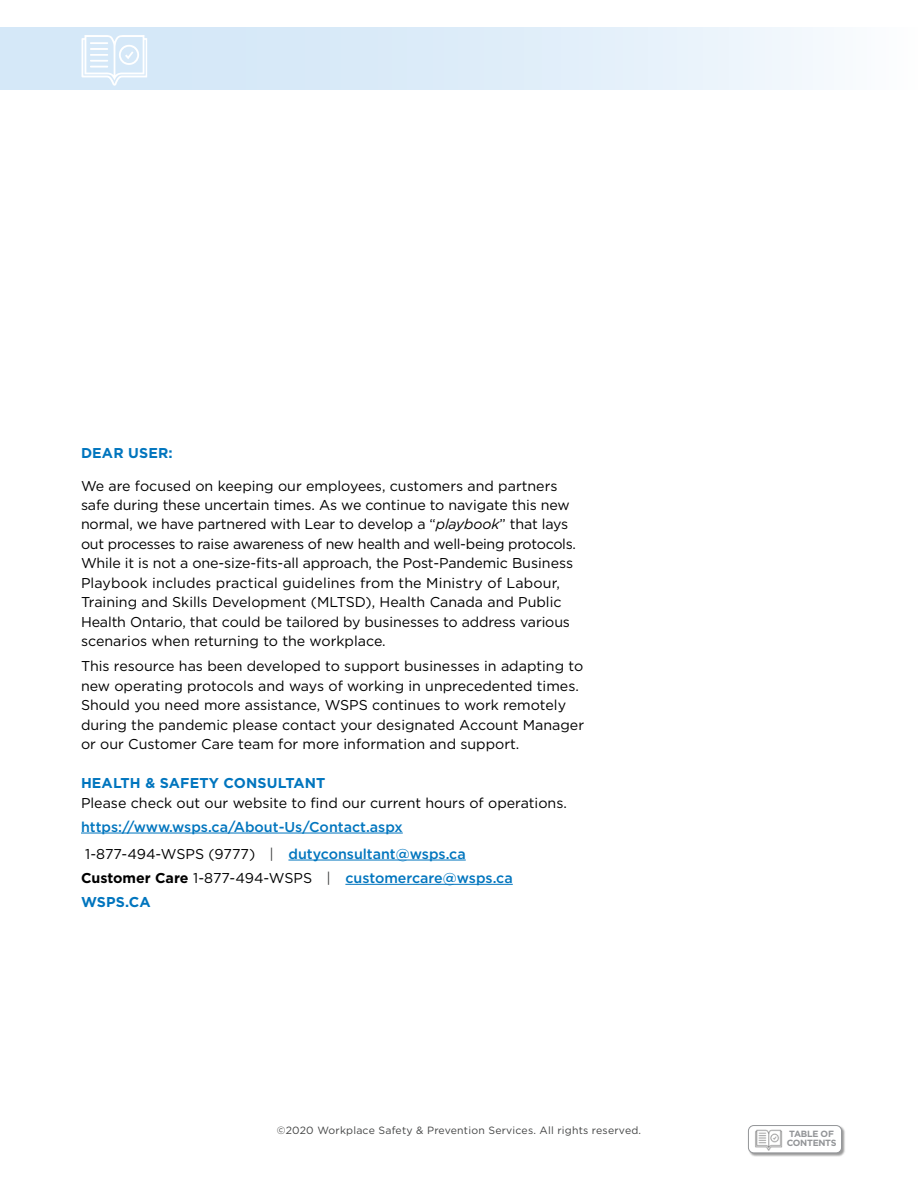
<style>
.page{position:relative;width:918px;height:1188px;background:#fff}
.page>*{position:absolute;margin:0;border:0;box-sizing:border-box;transform-origin:0 0}
.t1{font:14.25px/19.5px "Gotham";color:#000}
.t2{font:500 14.25px/27px "Gotham";color:#0075be}
.t3{font:700 14.25px "Gotham";letter-spacing:.01em;color:#0075be}
.t4{font:10.5px "Gotham";letter-spacing:.02em;color:#434444}
.t5{font:700 9px/9px "Gotham";letter-spacing:-.03em;color:#939598}
.s1{font-style:italic}
.s2{font-weight:400;color:#000}
.s3{font-weight:400;color:#434444}
.s4{font-weight:700;color:#000}
.s5{font-weight:700}
</style>
<div class="page">
<div style="left:748px;top:1125px;width:98px;height:32px;background:#000;opacity:.4"></div>
<div style="left:748px;top:1126px;width:94px;height:27px;background:#fff;border-radius:5px"></div>
<div style="left:748px;top:1125px;width:94px;height:28px;border:1px solid #939598;border-radius:5px"></div>
<div style="left:0;top:27px;width:918px;height:62px;background:linear-gradient(to right,#cde4f7,#f5f9fd)"></div>
<svg style="left:82px;top:35px;width:65px;height:51px"></svg>
<img style="left:752px;top:1129px;width:33px;height:25px">
<hr style="left:81px;top:833px;width:322px;height:1px;background:#0075be">
<hr style="left:288px;top:860px;width:178px;height:1px;background:#0075be">
<hr style="left:345px;top:884px;width:168px;height:1px;background:#0075be">
<p class="t3" style="left:81px;top:443px;width:93px">DEAR USER:</p>
<p class="t1" style="left:81px;top:475px;width:497px">We are focused on keeping our employees, customers and partners safe during these uncertain times. As we continue to navigate this new normal, we have partnered with Lear to develop a “<span class="s1">playbook</span>” that lays out processes to raise awareness of new health and well-being protocols.<br>While it is not a one-size-fits-all approach, the Post-Pandemic Business Playbook includes practical guidelines from the Ministry of Labour, Training and Skills Development (MLTSD), Health Canada and Public Health Ontario, that could be tailored by businesses to address various scenarios when returning to the workplace.</p>
<p class="t1" style="left:81px;top:656px;width:505px">This resource has been developed to support businesses in adapting to new operating protocols and ways of working in unprecedented times.<br>Should you need more assistance, WSPS continues to work remotely during the pandemic please contact your designated Account Manager or our Customer Care team for more information and support.</p>
<p class="t3" style="left:81px;top:774px;width:246px">HEALTH &amp; SAFETY CONSULTANT</p>
<p class="t1" style="left:81px;top:793px;width:487px">Please check out our website to find our current hours of operations.</p>
<p class="t2" style="left:81px;top:813px;width:386px">https://www.wsps.ca/About-Us/Contact.aspx<br><span class="s2">1-877-494-WSPS (9777)</span> <span class="s3">|</span> dutyconsultant@wsps.ca</p>
<p class="t2" style="left:81px;top:865px;width:433px;line-height:24.3px"><span class="s4">Customer Care</span> <span class="s2">1-877-494-WSPS</span> <span class="s3">|</span> customercare@wsps.ca<br><span class="s5">WSPS.CA</span></p>
<p class="t4" style="left:277px;top:1124px;width:366px">©2020 Workplace Safety &amp; Prevention Services. All rights reserved.</p>
<p class="t5" style="left:787px;top:1129px;width:51px">TABLE OF<br>CONTENTS</p>
</div>
